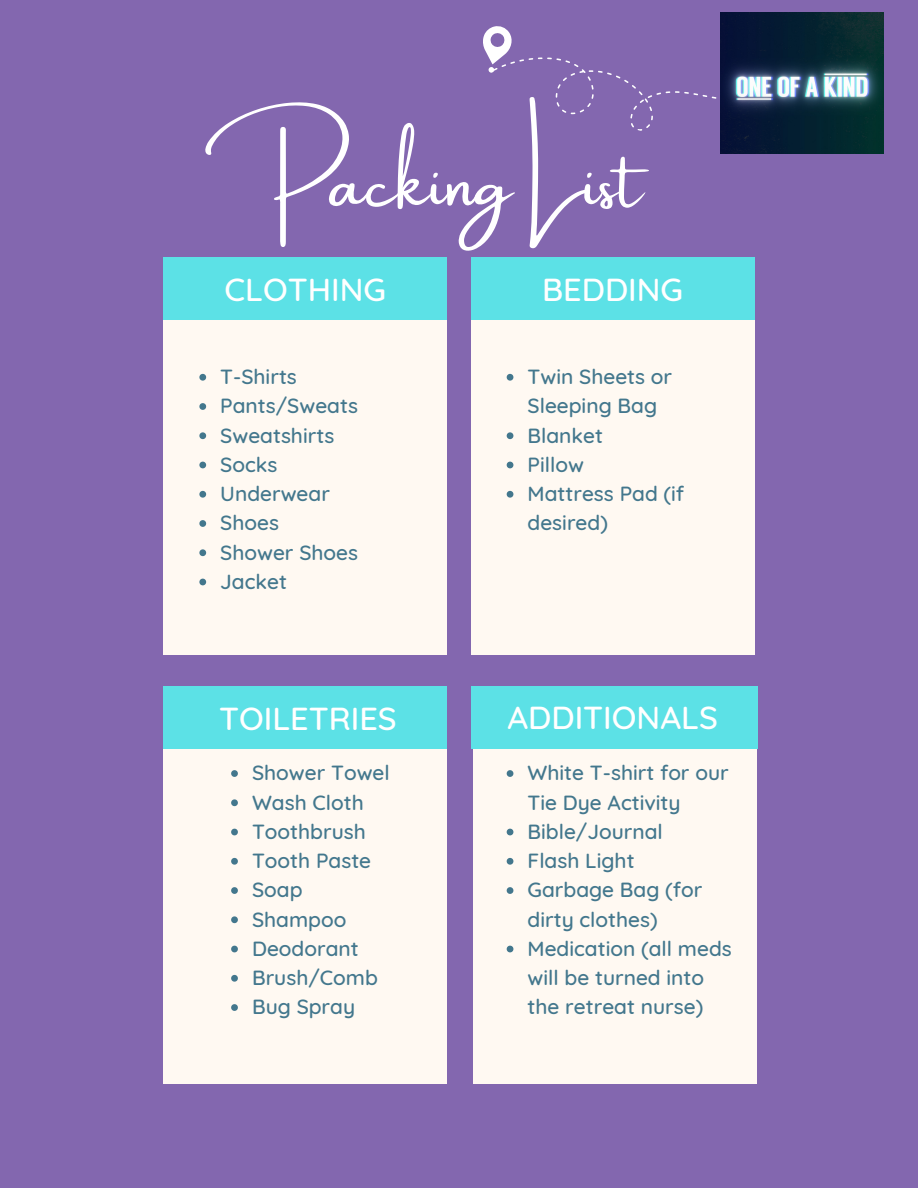
<style>
.page{position:relative;width:918px;height:1188px;background:#8367af}
.page>*{position:absolute;margin:0;border:0;box-sizing:border-box;transform-origin:0 0}
.t1{font:69.15px "Amsterdam One";color:#fff}
.t2{font:500 32.4px "Quicksand";color:#fff}
.t3{font:500 20.85px/29.2px "Quicksand";color:#43778d}
</style>
<div class="page">
<div style="left:164px;top:258px;width:283px;height:397px;background:#fff9f2"></div>
<div style="left:164px;top:686px;width:283px;height:398px;background:#fff9f2"></div>
<div style="left:471px;top:258px;width:283px;height:397px;background:#fff9f2"></div>
<div style="left:474px;top:686px;width:283px;height:398px;background:#fff9f2"></div>
<div style="left:164px;top:258px;width:283px;height:62px;background:#5ce1e6"></div>
<div style="left:164px;top:686px;width:283px;height:63px;background:#5ce1e6"></div>
<div style="left:471px;top:258px;width:283px;height:62px;background:#5ce1e6"></div>
<div style="left:471px;top:686px;width:286px;height:63px;background:#5ce1e6"></div>
<svg style="left:483px;top:26px;width:234px;height:105px"></svg>
<img style="left:720px;top:13px;width:164px;height:140px">
<svg style="left:199px;top:374px;width:7px;height:7px"></svg>
<svg style="left:199px;top:403px;width:7px;height:7px"></svg>
<svg style="left:199px;top:432px;width:7px;height:7px"></svg>
<svg style="left:199px;top:462px;width:7px;height:6px"></svg>
<svg style="left:199px;top:491px;width:7px;height:7px"></svg>
<svg style="left:199px;top:520px;width:7px;height:7px"></svg>
<svg style="left:199px;top:549px;width:7px;height:7px"></svg>
<svg style="left:199px;top:579px;width:7px;height:6px"></svg>
<svg style="left:507px;top:374px;width:6px;height:7px"></svg>
<svg style="left:507px;top:432px;width:6px;height:7px"></svg>
<svg style="left:507px;top:462px;width:6px;height:6px"></svg>
<svg style="left:507px;top:491px;width:6px;height:7px"></svg>
<svg style="left:507px;top:770px;width:6px;height:7px"></svg>
<svg style="left:507px;top:829px;width:6px;height:6px"></svg>
<svg style="left:507px;top:858px;width:6px;height:7px"></svg>
<svg style="left:507px;top:887px;width:6px;height:7px"></svg>
<svg style="left:507px;top:946px;width:6px;height:6px"></svg>
<svg style="left:231px;top:770px;width:7px;height:7px"></svg>
<svg style="left:231px;top:799px;width:7px;height:7px"></svg>
<svg style="left:231px;top:829px;width:7px;height:6px"></svg>
<svg style="left:231px;top:858px;width:7px;height:7px"></svg>
<svg style="left:231px;top:887px;width:7px;height:7px"></svg>
<svg style="left:231px;top:916px;width:7px;height:7px"></svg>
<svg style="left:231px;top:946px;width:7px;height:6px"></svg>
<svg style="left:231px;top:975px;width:7px;height:7px"></svg>
<svg style="left:231px;top:1004px;width:7px;height:7px"></svg>
<p class="t1" style="left:205px;top:145px;width:440px">Packing List</p>
<p class="t2" style="left:225px;top:268px;width:163px">CLOTHING</p>
<p class="t2" style="left:542px;top:268px;width:143px">BEDDING</p>
<p class="t3" style="left:220px;top:362px;width:78px">T-Shirts</p>
<p class="t3" style="left:220px;top:391px;width:139px">Pants/Sweats</p>
<p class="t3" style="left:220px;top:420px;width:116px">Sweatshirts</p>
<p class="t3" style="left:220px;top:449px;width:59px">Socks</p>
<p class="t3" style="left:220px;top:479px;width:111px">Underwear</p>
<p class="t3" style="left:220px;top:508px;width:60px">Shoes</p>
<p class="t3" style="left:220px;top:537px;width:139px">Shower Shoes</p>
<p class="t3" style="left:220px;top:566px;width:68px">Jacket</p>
<p class="t2" style="left:219px;top:697px;width:179px">TOILETRIES</p>
<p class="t3" style="left:252px;top:758px;width:139px">Shower Towel</p>
<p class="t3" style="left:252px;top:787px;width:113px">Wash Cloth</p>
<p class="t3" style="left:252px;top:816px;width:115px">Toothbrush</p>
<p class="t3" style="left:252px;top:846px;width:121px">Tooth Paste</p>
<p class="t3" style="left:252px;top:875px;width:52px">Soap</p>
<p class="t3" style="left:252px;top:904px;width:96px">Shampoo</p>
<p class="t3" style="left:252px;top:933px;width:108px">Deodorant</p>
<p class="t3" style="left:252px;top:963px;width:127px">Brush/Comb</p>
<p class="t3" style="left:252px;top:992px;width:105px">Bug Spray</p>
<p class="t3" style="left:528px;top:362px;width:146px">Twin Sheets or<br>Sleeping Bag</p>
<p class="t3" style="left:528px;top:420px;width:77px">Blanket</p>
<p class="t3" style="left:528px;top:449px;width:58px">Pillow</p>
<p class="t3" style="left:528px;top:479px;width:158px">Mattress Pad (if desired)</p>
<p class="t2" style="left:507px;top:697px;width:212px">ADDITIONALS</p>
<p class="t3" style="left:528px;top:758px;width:203px">White T-shirt for our<br>Tie Dye Activity</p>
<p class="t3" style="left:528px;top:816px;width:137px">Bible/Journal</p>
<p class="t3" style="left:528px;top:846px;width:109px">Flash Light</p>
<p class="t3" style="left:528px;top:875px;width:176px">Garbage Bag (for dirty clothes)</p>
<p class="t3" style="left:528px;top:933px;width:206px">Medication (all meds will be turned into the retreat nurse)</p>
</div>
